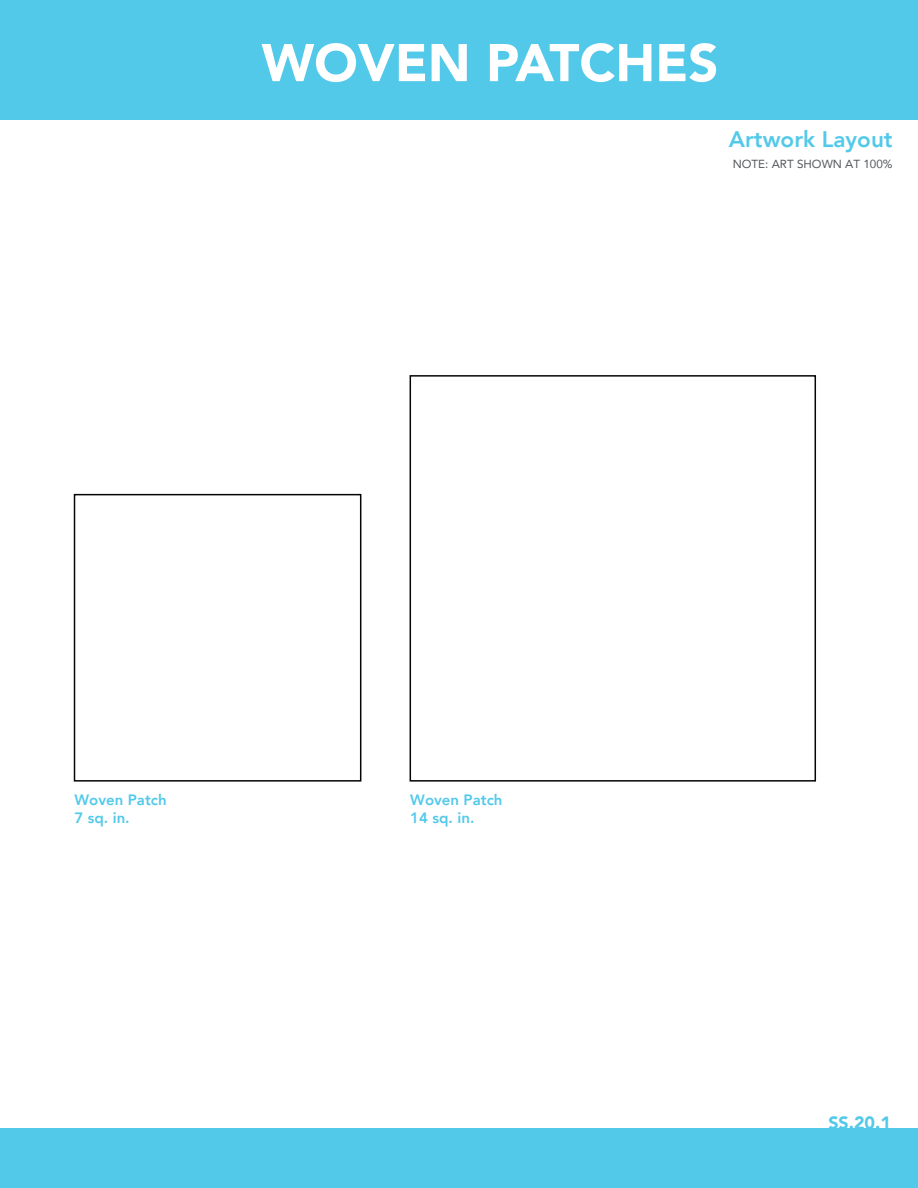
<style>
.page{position:relative;width:918px;height:1188px;background:#fff}
.page>*{position:absolute;margin:0;border:0;box-sizing:border-box;transform-origin:0 0}
.t1{font:900 52.5px "Avenir";color:#fff}
.t2{font:800 22.5px "Avenir";color:#53c9ea}
.t3{font:900 17.85px "Avenir";color:#53c9ea}
.t4{font:800 15px/18px "Avenir";color:#53c9ea}
.t5{font:11.7px "Avenir";color:#54575a}
</style>
<div class="page">
<div style="left:0;top:1129px;width:918px;height:59px;background:#53c9ea"></div>
<div style="left:0;top:0;width:918px;height:119px;background:#53c9ea"></div>
<div style="left:74px;top:494px;width:287px;height:288px;border:2px solid #050504"></div>
<div style="left:410px;top:375px;width:406px;height:407px;border:2px solid #050504"></div>
<h1 class="t1" style="left:262px;top:18px;width:458px">WOVEN PATCHES</h1>
<h2 class="t2" style="left:729px;top:121px;width:165px">Artwork Layout</h2>
<p class="t5" style="left:733px;top:155px;width:161px">NOTE: ART SHOWN AT 100%</p>
<p class="t4" style="left:75px;top:791px;width:94px">Woven Patch<br>7 sq. in.</p>
<p class="t4" style="left:410px;top:791px;width:94px">Woven Patch<br>14 sq. in.</p>
<p class="t3" style="left:828px;top:1107px;width:64px">SS.20.1</p>
</div>
